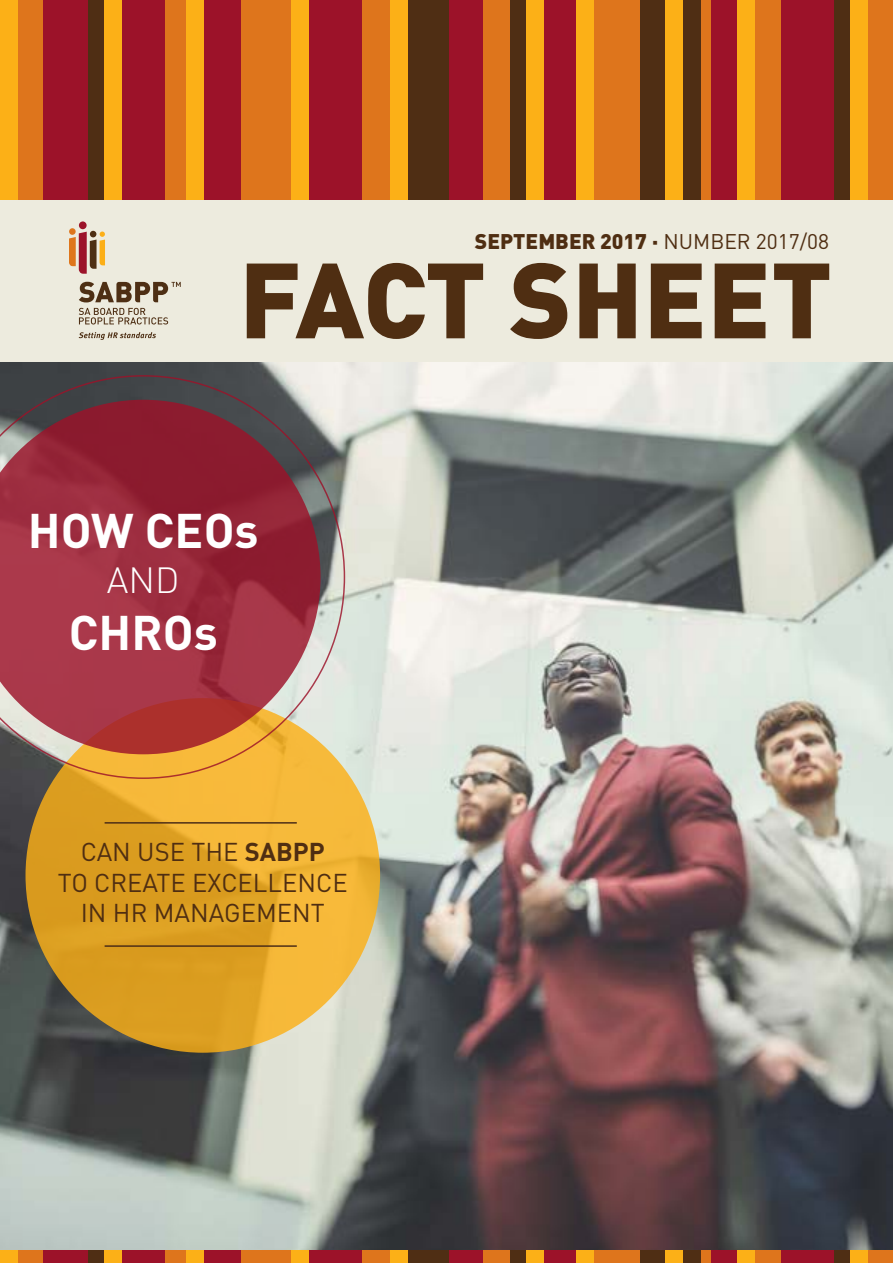
<style>
.page{position:relative;width:893px;height:1263px;background:#fff}
.page>*{position:absolute;margin:0;border:0;box-sizing:border-box;transform-origin:0 0}
.t1{font:900 105px "DIN Pro";color:#4f2e12}
.t2{font:700 48px "DIN Pro";color:#fff}
.t3{font:300 36px "DIN Pro";color:#fff}
.t4{font:25.5px/30.6px "DIN Pro";color:#4f2e12;text-align:center}
.t5{font:900 21px "DIN Pro";color:#4f2e12}
.s1{font-weight:400}
.s2{font-weight:700}
</style>
<div class="page">
<img style="left:0;top:361px;width:893px;height:889px">
<div style="left:689px;top:1250px;width:17px;height:13px;background:#de751c"></div>
<div style="left:0;top:200px;width:893px;height:161px;background:#edebde"></div>
<div style="left:866px;top:0;width:27px;height:200px;background:#de751c"></div>
<div style="left:240px;top:0;width:53px;height:200px;background:#de751c"></div>
<div style="left:591px;top:0;width:62px;height:200px;background:#de751c"></div>
<div style="left:482px;top:0;width:29px;height:200px;background:#de751c"></div>
<div style="left:14px;top:0;width:30px;height:200px;background:#de751c"></div>
<div style="left:160px;top:0;width:29px;height:200px;background:#de751c"></div>
<div style="left:754px;top:0;width:29px;height:200px;background:#de751c"></div>
<div style="left:362px;top:0;width:29px;height:200px;background:#de751c"></div>
<div style="left:543px;top:0;width:36px;height:200px;background:#9c1229"></div>
<div style="left:204px;top:0;width:36px;height:200px;background:#9c1229"></div>
<div style="left:447px;top:0;width:36px;height:200px;background:#9c1229"></div>
<div style="left:44px;top:0;width:46px;height:200px;background:#9c1229"></div>
<div style="left:119px;top:0;width:46px;height:200px;background:#9c1229"></div>
<div style="left:781px;top:0;width:54px;height:200px;background:#9c1229"></div>
<div style="left:308px;top:0;width:54px;height:200px;background:#9c1229"></div>
<div style="left:640px;top:0;width:61px;height:200px;background:#4f2e14"></div>
<div style="left:709px;top:0;width:30px;height:200px;background:#9c1229"></div>
<div style="left:406px;top:0;width:42px;height:200px;background:#4f2e14"></div>
<div style="left:89px;top:0;width:17px;height:200px;background:#4f2e14"></div>
<div style="left:510px;top:0;width:17px;height:200px;background:#4f2e14"></div>
<div style="left:834px;top:0;width:17px;height:200px;background:#4f2e14"></div>
<div style="left:0;top:0;width:17px;height:200px;background:#fcb017"></div>
<div style="left:187px;top:0;width:17px;height:200px;background:#fcb017"></div>
<div style="left:738px;top:0;width:17px;height:200px;background:#fcb017"></div>
<div style="left:665px;top:0;width:18px;height:200px;background:#fcb017"></div>
<div style="left:577px;top:0;width:17px;height:200px;background:#fcb017"></div>
<div style="left:390px;top:0;width:17px;height:200px;background:#fcb017"></div>
<div style="left:104px;top:0;width:18px;height:200px;background:#fcb017"></div>
<div style="left:526px;top:0;width:17px;height:200px;background:#fcb017"></div>
<div style="left:850px;top:0;width:17px;height:200px;background:#fcb017"></div>
<div style="left:291px;top:0;width:17px;height:200px;background:#fcb017"></div>
<div style="left:701px;top:0;width:9px;height:200px;background:#de751c"></div>
<div style="left:866px;top:1250px;width:27px;height:13px;background:#de751c"></div>
<div style="left:240px;top:1250px;width:53px;height:13px;background:#de751c"></div>
<div style="left:591px;top:1250px;width:62px;height:13px;background:#de751c"></div>
<div style="left:482px;top:1250px;width:29px;height:13px;background:#de751c"></div>
<div style="left:14px;top:1250px;width:30px;height:13px;background:#de751c"></div>
<div style="left:160px;top:1250px;width:29px;height:13px;background:#de751c"></div>
<div style="left:754px;top:1250px;width:29px;height:13px;background:#de751c"></div>
<div style="left:362px;top:1250px;width:29px;height:13px;background:#de751c"></div>
<div style="left:543px;top:1250px;width:36px;height:13px;background:#9c1229"></div>
<div style="left:204px;top:1250px;width:36px;height:13px;background:#9c1229"></div>
<div style="left:447px;top:1250px;width:36px;height:13px;background:#9c1229"></div>
<div style="left:44px;top:1250px;width:46px;height:13px;background:#9c1229"></div>
<div style="left:119px;top:1250px;width:46px;height:13px;background:#9c1229"></div>
<div style="left:781px;top:1250px;width:54px;height:13px;background:#9c1229"></div>
<div style="left:308px;top:1250px;width:54px;height:13px;background:#9c1229"></div>
<div style="left:640px;top:1250px;width:61px;height:13px;background:#4f2e14"></div>
<div style="left:709px;top:1250px;width:30px;height:13px;background:#9c1229"></div>
<div style="left:406px;top:1250px;width:42px;height:13px;background:#4f2e14"></div>
<div style="left:89px;top:1250px;width:17px;height:13px;background:#4f2e14"></div>
<div style="left:510px;top:1250px;width:17px;height:13px;background:#4f2e14"></div>
<div style="left:834px;top:1250px;width:17px;height:13px;background:#4f2e14"></div>
<div style="left:0;top:1250px;width:17px;height:13px;background:#fcb017"></div>
<div style="left:187px;top:1250px;width:17px;height:13px;background:#fcb017"></div>
<div style="left:738px;top:1250px;width:17px;height:13px;background:#fcb017"></div>
<div style="left:665px;top:1250px;width:18px;height:13px;background:#fcb017"></div>
<div style="left:577px;top:1250px;width:17px;height:13px;background:#fcb017"></div>
<div style="left:390px;top:1250px;width:17px;height:13px;background:#fcb017"></div>
<div style="left:104px;top:1250px;width:18px;height:13px;background:#fcb017"></div>
<div style="left:526px;top:1250px;width:17px;height:13px;background:#fcb017"></div>
<div style="left:850px;top:1250px;width:17px;height:13px;background:#fcb017"></div>
<div style="left:291px;top:1250px;width:17px;height:13px;background:#fcb017"></div>
<div style="left:702px;top:1250px;width:9px;height:13px;background:#de751c"></div>
<svg style="left:69px;top:221px;width:36px;height:53px"></svg>
<svg style="left:79px;top:308px;width:89px;height:16px"></svg>
<svg style="left:79px;top:332px;width:77px;height:8px"></svg>
<svg style="left:79px;top:282px;width:102px;height:20px"></svg>
<svg style="left:26px;top:698px;width:354px;height:355px;fill:#dea123"></svg>
<svg style="left:0;top:375px;width:345px;height:404px"></svg>
<hr style="left:105px;top:822px;width:192px;height:2px;background:#4d2e17">
<hr style="left:105px;top:945px;width:192px;height:2px;background:#4d2e17">
<p class="t5" style="left:475px;top:227px;width:356px">SEPTEMBER 2017 · <span class="s1">NUMBER 2017/08</span></p>
<h1 class="t1" style="left:239px;top:229px;width:595px">FACT SHEET</h1>
<h2 class="t2" style="left:28px;top:498px;width:232px">HOW CEOs</h2>
<h3 class="t3" style="left:107px;top:555px;width:74px">AND</h3>
<h2 class="t2" style="left:69px;top:600px;width:150px">CHROs</h2>
<p class="t4" style="left:58px;top:835px;width:291px">CAN USE THE <span class="s2">SABPP<br></span>TO CREATE EXCELLENCE<br>IN HR MANAGEMENT</p>
</div>
